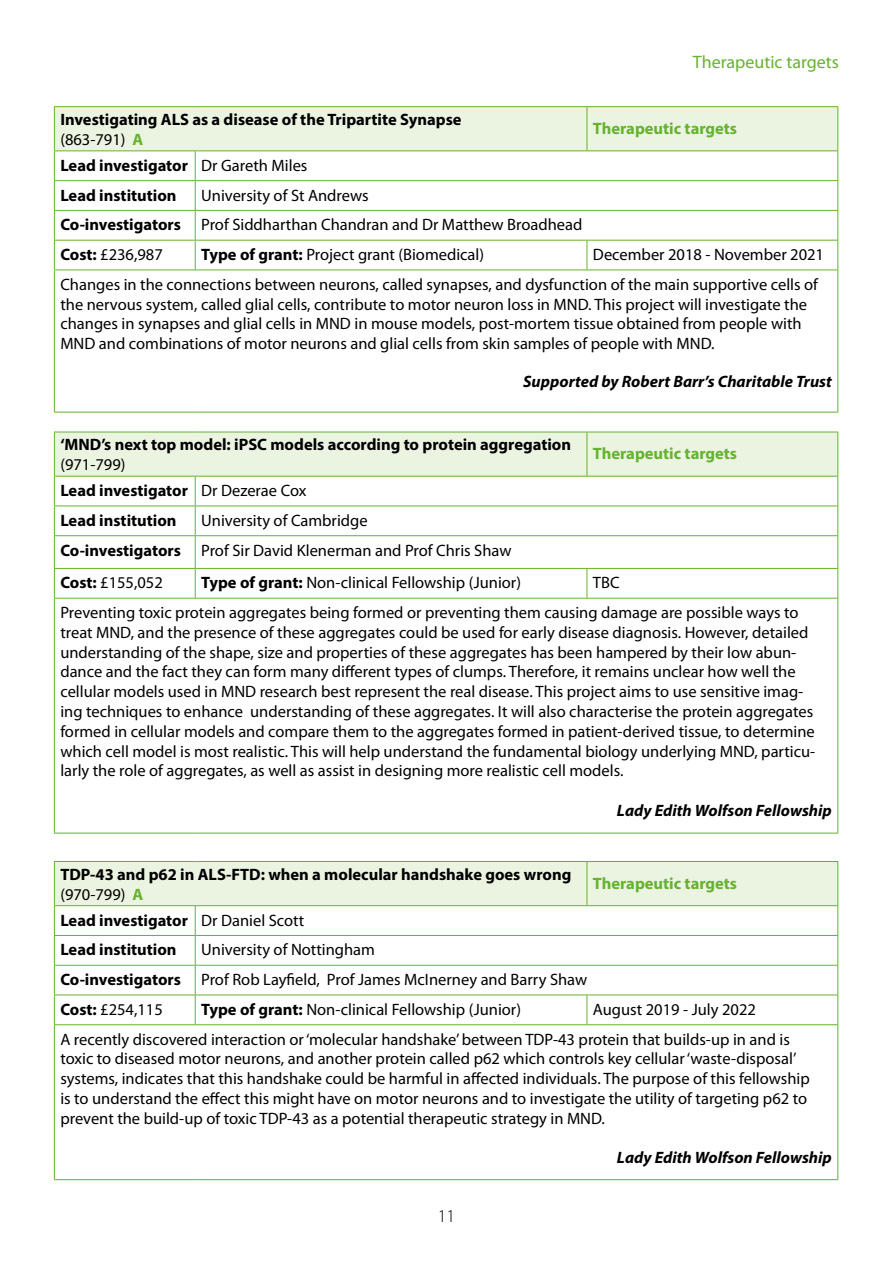
<style>
.page{position:relative;width:893px;height:1263px;background:#fff}
.page>*{position:absolute;margin:0;border:0;box-sizing:border-box;transform-origin:0 0}
.t1{font:18px "Myriad Pro";color:#65b32e}
.t2{font:300 18px "Myriad Pro";color:#000}
.t3{font:16.5px/19.8px "Myriad Pro";color:#000}
.t4{font:700 16.5px/29.7px "Myriad Pro";color:#000}
.t5{font:italic 700 16.5px "Myriad Pro";color:#000}
.t6{font:700 16.5px "Myriad Pro";color:#65b32e}
.s1{font-weight:400}
.s2{color:#65b32e}
.s3{font-weight:700}
</style>
<div class="page">
<hr style="left:54px;top:106px;width:141px;height:1px;background:#65b32e">
<hr style="left:195px;top:106px;width:392px;height:1px;background:#65b32e">
<hr style="left:587px;top:106px;width:251px;height:1px;background:#65b32e">
<svg style="left:54px;top:107px;width:784px;height:163px"></svg>
<hr style="left:54px;top:270px;width:141px;height:1px;background:#65b32e">
<hr style="left:54px;top:270px;width:1px;height:142px;background:#65b32e">
<hr style="left:195px;top:270px;width:392px;height:1px;background:#65b32e">
<hr style="left:587px;top:270px;width:251px;height:1px;background:#65b32e">
<hr style="left:837px;top:270px;width:1px;height:142px;background:#65b32e">
<hr style="left:54px;top:412px;width:141px;height:1px;background:#65b32e">
<hr style="left:195px;top:412px;width:392px;height:1px;background:#65b32e">
<hr style="left:587px;top:412px;width:251px;height:1px;background:#65b32e">
<svg style="left:54px;top:432px;width:784px;height:103px"></svg>
<hr style="left:54px;top:535px;width:141px;height:1px;background:#65b32e">
<hr style="left:54px;top:536px;width:1px;height:32px;background:#65b32e">
<hr style="left:195px;top:535px;width:392px;height:1px;background:#65b32e">
<hr style="left:195px;top:536px;width:1px;height:32px;background:#65b32e">
<hr style="left:587px;top:535px;width:251px;height:1px;background:#65b32e">
<hr style="left:837px;top:536px;width:1px;height:32px;background:#65b32e">
<hr style="left:54px;top:568px;width:141px;height:1px;background:#65b32e">
<svg style="left:54px;top:569px;width:1px;height:29px"></svg>
<hr style="left:195px;top:568px;width:392px;height:1px;background:#65b32e">
<svg style="left:195px;top:569px;width:1px;height:29px"></svg>
<hr style="left:587px;top:568px;width:251px;height:1px;background:#65b32e">
<svg style="left:587px;top:569px;width:1px;height:29px"></svg>
<svg style="left:837px;top:569px;width:1px;height:29px"></svg>
<hr style="left:54px;top:598px;width:141px;height:1px;background:#65b32e">
<hr style="left:54px;top:598px;width:1px;height:235px;background:#65b32e">
<hr style="left:195px;top:598px;width:392px;height:1px;background:#65b32e">
<hr style="left:587px;top:598px;width:251px;height:1px;background:#65b32e">
<hr style="left:837px;top:598px;width:1px;height:235px;background:#65b32e">
<hr style="left:54px;top:833px;width:141px;height:1px;background:#65b32e">
<hr style="left:195px;top:833px;width:392px;height:1px;background:#65b32e">
<hr style="left:587px;top:833px;width:251px;height:1px;background:#65b32e">
<svg style="left:54px;top:861px;width:784px;height:163px"></svg>
<hr style="left:54px;top:1024px;width:141px;height:1px;background:#65b32e">
<hr style="left:54px;top:1025px;width:1px;height:154px;background:#65b32e">
<hr style="left:195px;top:1024px;width:392px;height:1px;background:#65b32e">
<hr style="left:587px;top:1024px;width:251px;height:1px;background:#65b32e">
<hr style="left:837px;top:1025px;width:1px;height:154px;background:#65b32e">
<hr style="left:54px;top:1179px;width:141px;height:1px;background:#65b32e">
<hr style="left:195px;top:1179px;width:392px;height:1px;background:#65b32e">
<hr style="left:587px;top:1179px;width:251px;height:1px;background:#65b32e">
<p class="t1" style="left:693px;top:50px;width:148px">Therapeutic targets</p>
<p class="t4" style="left:60px;top:109px;width:403px;line-height:19.8px">Investigating ALS as a disease of the Tripartite Synapse <span class="s1">(863-791)</span> <span class="s2">A</span></p>
<p class="t6" style="left:593px;top:118px;width:146px">Therapeutic targets</p>
<p class="t4" style="left:60px;top:150px;width:249px">Lead investigator <span class="s1">Dr Gareth Miles<br></span>Lead institution</p>
<p class="t3" style="left:60px;top:180px;width:523px;line-height:29.7px;text-indent:141px">University of St Andrews<br><span class="s3">Co-investigators</span> Prof Siddharthan Chandran and Dr Matthew Broadhead<br><span class="s3">Cost:</span> £236,987</p>
<p class="t3" style="left:201px;top:244px;width:284px"><span class="s3">Type of grant:</span> Project grant (Biomedical)</p>
<p class="t3" style="left:60px;top:239px;width:765px;line-height:29.7px;text-indent:533px">December 2018 - November 2021<br>Changes in the connections between neurons, called synapses, and dysfunction of the main supportive cells of</p>
<p class="t3" style="left:60px;top:294px;width:748px">the nervous system, called glial cells, contribute to motor neuron loss in MND. This project will investigate the changes in synapses and glial cells in MND in mouse models, post-mortem tissue obtained from people with<br>MND and combinations of motor neurons and glial cells from skin samples of people with MND.</p>
<p class="t5" style="left:523px;top:371px;width:310px">Supported by Robert Barr’s Charitable Trust</p>
<p class="t4" style="left:60px;top:429px;width:512px">‘MND’s next top model: iPSC models according to protein aggregation</p>
<p class="t3" style="left:60px;top:454px;width:67px">(971-799)</p>
<p class="t6" style="left:593px;top:443px;width:146px">Therapeutic targets</p>
<p class="t4" style="left:60px;top:475px;width:248px">Lead investigator <span class="s1">Dr Dezerae Cox<br></span>Lead institution</p>
<p class="t3" style="left:60px;top:505px;width:453px;line-height:29.7px;text-align:center">University of Cambridge<br><span class="s3">Co-investigators</span> Prof Sir David Klenerman and Prof Chris Shaw</p>
<p class="t3" style="left:60px;top:573px;width:104px"><span class="s3">Cost:</span> £155,052</p>
<p class="t3" style="left:201px;top:573px;width:321px"><span class="s3">Type of grant:</span> Non-clinical Fellowship (Junior)</p>
<p class="t3" style="left:60px;top:568px;width:740px;line-height:29.7px;text-indent:533px">TBC<br>Preventing toxic protein aggregates being formed or preventing them causing damage are possible ways to</p>
<p class="t3" style="left:60px;top:622px;width:756px">treat MND, and the presence of these aggregates could be used for early disease diagnosis. However, detailed understanding of the shape, size and properties of these aggregates has been hampered by their low abun&shy;dance and the fact they can form many different types of clumps. Therefore, it remains unclear how well the cellular models used in MND research best represent the real disease. This project aims to use sensitive imag&shy;ing techniques to enhance understanding of these aggregates. It will also characterise the protein aggregates formed in cellular models and compare them to the aggregates formed in patient-derived tissue, to determine which cell model is most realistic. This will help understand the fundamental biology underlying MND, particu&shy;larly the role of aggregates, as well as assist in designing more realistic cell models.</p>
<p class="t5" style="left:617px;top:799px;width:216px">Lady Edith Wolfson Fellowship</p>
<p class="t4" style="left:60px;top:864px;width:512px;line-height:19.8px">TDP-43 and p62 in ALS-FTD: when a molecular handshake goes wrong <span class="s1">(970-799)</span> <span class="s2">A</span></p>
<p class="t6" style="left:593px;top:872px;width:146px">Therapeutic targets</p>
<p class="t4" style="left:60px;top:904px;width:245px">Lead investigator <span class="s1">Dr Daniel Scott<br></span>Lead institution</p>
<p class="t3" style="left:60px;top:935px;width:528px;line-height:29.7px;text-indent:141px">University of Nottingham<br><span class="s3">Co-investigators</span> Prof Rob Layfield, Prof James McInerney and Barry Shaw<br><span class="s3">Cost:</span> £254,115</p>
<p class="t3" style="left:201px;top:999px;width:321px"><span class="s3">Type of grant:</span> Non-clinical Fellowship (Junior)</p>
<p class="t3" style="left:60px;top:994px;width:731px;line-height:29.7px;text-indent:533px">August 2019 - July 2022<br>A recently discovered interaction or ‘molecular handshake’ between TDP-43 protein that builds-up in and is</p>
<p class="t3" style="left:60px;top:1049px;width:751px">toxic to diseased motor neurons, and another protein called p62 which controls key cellular ‘waste-disposal’ systems, indicates that this handshake could be harmful in affected individuals. The purpose of this fellowship is to understand the effect this might have on motor neurons and to investigate the utility of targeting p62 to prevent the build-up of toxic TDP-43 as a potential therapeutic strategy in MND.</p>
<p class="t5" style="left:617px;top:1147px;width:216px">Lady Edith Wolfson Fellowship</p>
<p class="t2" style="left:438px;top:1206px;width:19px">11</p>
</div>
